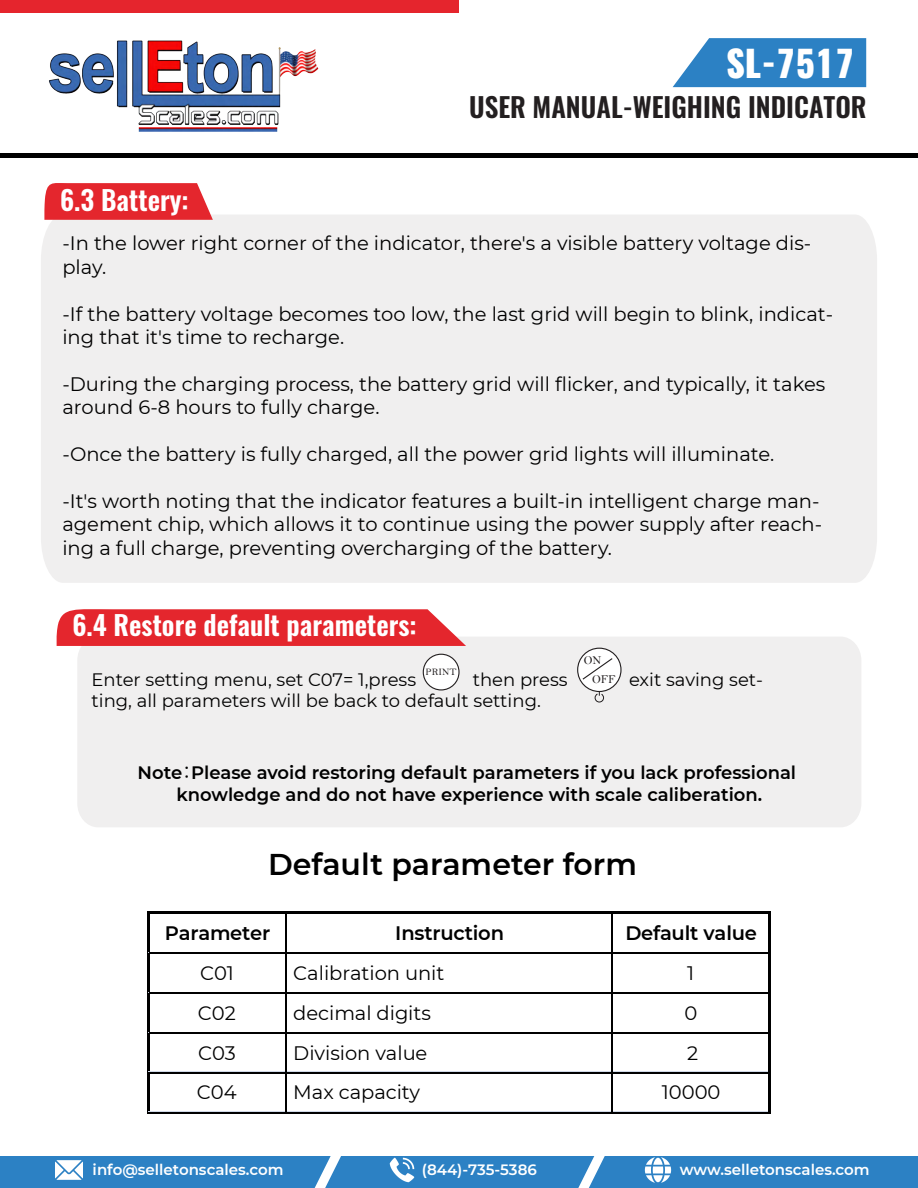
<style>
.page{position:relative;width:918px;height:1188px;background:#fff}
.page>*{position:absolute;margin:0;border:0;box-sizing:border-box;transform-origin:0 0}
.t1{font:800 36px "Oswald";color:#fff}
.t2{font:600 30px "Montserrat";color:#000}
.t3{font:600 27px "Oswald";color:#fff}
.t4{font:600 27px "Oswald";color:#231f20}
.t5{font:19.5px/23.4px "Montserrat";color:#000}
.t6{font:600 19.5px "Montserrat";letter-spacing:-.01em;color:#000}
.t7{font:600 18px/21.6px "Montserrat";color:#000;text-align:center}
.t8{font:18px "Montserrat";color:#000}
.t9{font:600 15px "Montserrat";color:#fff}
.t10{font:12px/19.2px "Bell";color:#231f20}
.t11{font:9.9px "Bell";color:#231f20}
.s1{font-family:"Koz Go Pr 6 N";font-weight:400}
</style>
<div class="page">
<img style="left:49px;top:40px;width:270px;height:92px">
<div style="left:0;top:0;width:459px;height:13px;background:#e5252d"></div>
<hr style="left:0;top:154px;width:918px;height:4px;background:#000">
<div style="left:0;top:1157px;width:918px;height:31px;background:#2c81c4"></div>
<img style="left:56px;top:1160px;width:27px;height:20px">
<img style="left:389px;top:1157px;width:26px;height:26px">
<img style="left:644px;top:1157px;width:27px;height:26px">
<svg style="left:578px;top:1156px;width:27px;height:32px"></svg>
<svg style="left:315px;top:1156px;width:26px;height:32px"></svg>
<div style="left:41px;top:215px;width:836px;height:368px;background:#f0efef"></div>
<svg style="left:44px;top:183px;width:169px;height:37px;background:#e5343a"></svg>
<div style="left:77px;top:637px;width:784px;height:190px;background:#f0efef"></div>
<svg style="left:57px;top:609px;width:409px;height:37px;background:#e53339"></svg>
<div style="left:578px;top:648px;width:43px;height:44px;background:#fff;border-radius:50%"></div>
<div style="left:577px;top:648px;width:45px;height:44px;border:1px solid #231f20;border-radius:50%"></div>
<svg style="left:581px;top:657px;width:32px;height:24px"></svg>
<svg style="left:594px;top:692px;width:10px;height:11px"></svg>
<div style="left:423px;top:654px;width:36px;height:36px;background:#fff;border-radius:50%"></div>
<div style="left:423px;top:654px;width:37px;height:37px;border:1px solid #231f20;border-radius:50%"></div>
<svg style="left:147px;top:911px;width:2px;height:11px"></svg>
<hr style="left:147px;top:922px;width:2px;height:31px;background:#000">
<svg style="left:147px;top:953px;width:2px;height:9px"></svg>
<hr style="left:147px;top:962px;width:2px;height:30px;background:#000">
<svg style="left:147px;top:992px;width:2px;height:9px"></svg>
<hr style="left:147px;top:1001px;width:2px;height:31px;background:#000">
<svg style="left:147px;top:1032px;width:2px;height:9px"></svg>
<hr style="left:147px;top:1041px;width:2px;height:31px;background:#000">
<svg style="left:147px;top:1072px;width:2px;height:9px"></svg>
<hr style="left:147px;top:1081px;width:3px;height:31px;background:#000">
<hr style="left:149px;top:911px;width:136px;height:3px;background:#000">
<svg style="left:285px;top:911px;width:3px;height:11px"></svg>
<hr style="left:288px;top:911px;width:324px;height:3px;background:#000">
<svg style="left:612px;top:911px;width:2px;height:11px"></svg>
<hr style="left:614px;top:911px;width:155px;height:3px;background:#000">
<svg style="left:769px;top:911px;width:2px;height:11px"></svg>
<hr style="left:148px;top:952px;width:138px;height:1px;background:#cfd8e7">
<hr style="left:286px;top:952px;width:326px;height:1px;background:#cfd8e7">
<hr style="left:285px;top:922px;width:2px;height:31px;background:#000">
<hr style="left:612px;top:952px;width:158px;height:1px;background:#cfd8e7">
<hr style="left:612px;top:922px;width:1px;height:31px;background:#000">
<hr style="left:769px;top:922px;width:2px;height:31px;background:#000">
<hr style="left:149px;top:953px;width:136px;height:1px;background:#000">
<svg style="left:285px;top:953px;width:2px;height:9px"></svg>
<hr style="left:287px;top:953px;width:325px;height:1px;background:#000">
<hr style="left:613px;top:953px;width:156px;height:1px;background:#000">
<svg style="left:769px;top:953px;width:2px;height:9px"></svg>
<hr style="left:148px;top:992px;width:138px;height:1px;background:#cfd8e7">
<hr style="left:285px;top:962px;width:2px;height:30px;background:#000">
<hr style="left:612px;top:962px;width:1px;height:30px;background:#000">
<hr style="left:769px;top:962px;width:2px;height:30px;background:#000">
<hr style="left:149px;top:992px;width:136px;height:2px;background:#000">
<svg style="left:285px;top:992px;width:2px;height:9px"></svg>
<hr style="left:287px;top:992px;width:325px;height:2px;background:#000">
<hr style="left:613px;top:992px;width:156px;height:2px;background:#000">
<svg style="left:769px;top:992px;width:2px;height:9px"></svg>
<hr style="left:148px;top:1032px;width:138px;height:1px;background:#cfd8e7">
<hr style="left:285px;top:1001px;width:2px;height:31px;background:#000">
<hr style="left:612px;top:1001px;width:1px;height:31px;background:#000">
<hr style="left:769px;top:1001px;width:2px;height:31px;background:#000">
<hr style="left:149px;top:1032px;width:136px;height:2px;background:#000">
<svg style="left:285px;top:1032px;width:2px;height:9px"></svg>
<hr style="left:287px;top:1032px;width:325px;height:2px;background:#000">
<hr style="left:613px;top:1032px;width:156px;height:2px;background:#000">
<svg style="left:769px;top:1032px;width:2px;height:9px"></svg>
<hr style="left:148px;top:1072px;width:138px;height:1px;background:#cfd8e7">
<hr style="left:285px;top:1041px;width:2px;height:31px;background:#000">
<hr style="left:612px;top:1041px;width:1px;height:31px;background:#000">
<hr style="left:769px;top:1041px;width:2px;height:31px;background:#000">
<hr style="left:149px;top:1072px;width:136px;height:1px;background:#000">
<svg style="left:285px;top:1072px;width:2px;height:9px"></svg>
<hr style="left:287px;top:1072px;width:325px;height:1px;background:#000">
<hr style="left:613px;top:1072px;width:156px;height:1px;background:#000">
<svg style="left:769px;top:1072px;width:2px;height:9px"></svg>
<hr style="left:285px;top:1081px;width:2px;height:32px;background:#000">
<hr style="left:612px;top:1081px;width:1px;height:32px;background:#000">
<hr style="left:769px;top:1081px;width:2px;height:32px;background:#000">
<hr style="left:147px;top:1112px;width:138px;height:1px;background:#000">
<hr style="left:287px;top:1112px;width:325px;height:1px;background:#000">
<hr style="left:613px;top:1112px;width:156px;height:1px;background:#000">
<svg style="left:673px;top:38px;width:193px;height:49px;background:#408cc9"></svg>
<h1 class="t1" style="left:726px;top:38px;width:130px">SL-7517</h1>
<h3 class="t3" style="left:60px;top:181px;width:130px">6.3 Battery:</h3>
<h3 class="t4" style="left:469px;top:83px;width:399px">USER MANUAL-WEIGHING INDICATOR</h3>
<p class="t5" style="left:62px;top:231px;width:750px">-In the lower right corner of the indicator, there's a visible battery voltage dis&shy;play.</p>
<p class="t5" style="left:62px;top:301px;width:772px">-If the battery voltage becomes too low, the last grid will begin to blink, indicat&shy;ing that it's time to recharge.</p>
<p class="t5" style="left:62px;top:371px;width:764px">-During the charging process, the battery grid will flicker, and typically, it takes around 6-8 hours to fully charge.</p>
<p class="t5" style="left:62px;top:442px;width:713px">-Once the battery is fully charged, all the power grid lights will illuminate.</p>
<p class="t5" style="left:62px;top:488px;width:761px">-It's worth noting that the indicator features a built-in intelligent charge man&shy;agement chip, which allows it to continue using the power supply after reach&shy;ing a full charge, preventing overcharging of the battery.</p>
<h3 class="t3" style="left:72px;top:606px;width:346px">6.4 Restore default parameters:</h3>
<p class="t8" style="left:92px;top:667px;width:326px">Enter setting menu, set C07= 1,press</p>
<p class="t8" style="left:473px;top:667px;width:96px">then press</p>
<p class="t8" style="left:629px;top:667px;width:136px">exit saving set-</p>
<p class="t8" style="left:92px;top:688px;width:451px">ting, all parameters will be back to default setting.</p>
<p class="t10" style="left:592px;top:650px;width:25px;text-indent:-8px">ON<br>OFF</p>
<p class="t11" style="left:426px;top:666px;width:33px">PRINT</p>
<p class="t7" style="left:138px;top:761px;width:660px">Note<span class="s1">：</span>Please avoid restoring default parameters if you lack professional knowledge and do not have experience with scale caliberation.</p>
<h2 class="t2" style="left:268px;top:843px;width:370px">Default parameter form</h2>
<p class="t6" style="left:165px;top:919px;width:107px">Parameter</p>
<p class="t6" style="left:395px;top:919px;width:110px">Instruction</p>
<p class="t6" style="left:625px;top:919px;width:133px">Default value</p>
<p class="t5" style="left:200px;top:961px;width:35px">C01</p>
<p class="t5" style="left:293px;top:961px;width:153px">Calibration unit</p>
<p class="t5" style="left:687px;top:961px;width:9px">1</p>
<p class="t5" style="left:198px;top:1001px;width:39px">C02</p>
<p class="t5" style="left:293px;top:1001px;width:139px">decimal digits</p>
<p class="t5" style="left:684px;top:1001px;width:14px">0</p>
<p class="t5" style="left:198px;top:1040px;width:39px">C03</p>
<p class="t5" style="left:293px;top:1040px;width:136px">Division value</p>
<p class="t5" style="left:687px;top:1040px;width:13px">2</p>
<p class="t5" style="left:197px;top:1080px;width:41px">C04</p>
<p class="t5" style="left:293px;top:1080px;width:129px">Max capacity</p>
<p class="t5" style="left:662px;top:1080px;width:60px">10000</p>
<p class="t9" style="left:93px;top:1159px;width:192px">info@selletonscales.com</p>
<p class="t9" style="left:422px;top:1159px;width:116px">(844)-735-5386</p>
<p class="t9" style="left:680px;top:1159px;width:191px">www.selletonscales.com</p>
</div>
